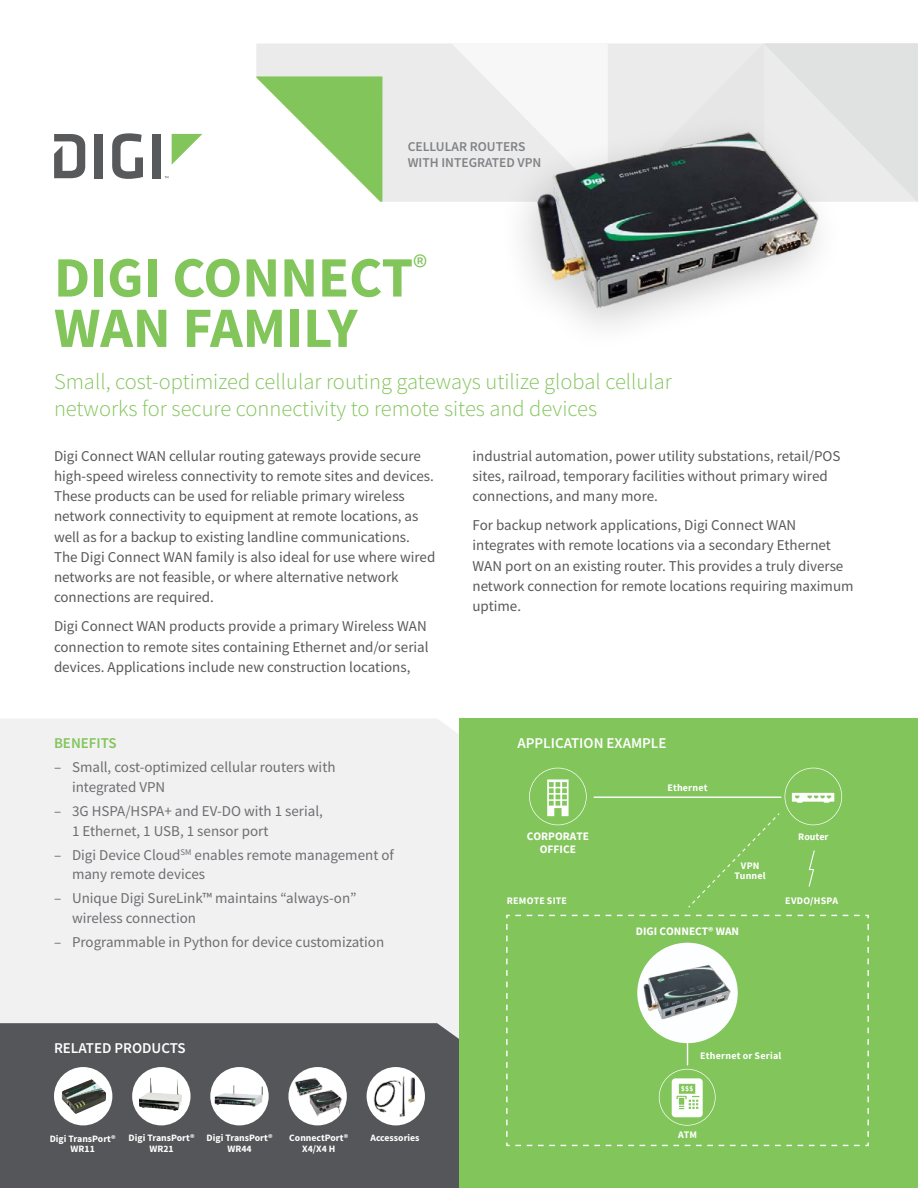
<style>
.page{position:relative;width:918px;height:1188px;background:#fff}
.page>*{position:absolute;margin:0;border:0;box-sizing:border-box;transform-origin:0 0}
.t1{font:700 57px/50.4px "Source Sans Pro";color:#82c55b}
.Product_Description{font:300 22.5px/27px "Source Sans Pro";color:#82c55b}
.Body_Copy{font:15px/20.2px "Source Sans Pro";color:#58595b}
.Bullets{font:15px/19.5px "Source Sans Pro";color:#6d6e71}
.t2{font:600 15px "Source Sans Pro";color:#fff}
.t3{font:600 15px "Source Sans Pro";color:#82c55b}
.t4{font:600 13.5px/16.5px "Source Sans Pro";color:#808285}
.t5{font:700 11.4px/12.9px "Source Sans Pro";color:#fff;text-align:center}
.t6{font:700 10.05px/9.9px "Source Sans Pro";letter-spacing:.02em;color:#fff;text-align:center}
.t7{font:700 9.75px/10.5px "Source Sans Pro";color:#fff;text-align:center}
</style>
<div class="page">
<div style="left:95px;top:134px;width:8px;height:44px;background:#58595b"></div>
<svg style="left:112px;top:133px;width:31px;height:46px"></svg>
<div style="left:152px;top:134px;width:9px;height:44px;background:#58595b"></div>
<svg style="left:172px;top:134px;width:30px;height:30px"></svg>
<svg style="left:54px;top:134px;width:31px;height:44px"></svg>
<div style="left:459px;top:718px;width:459px;height:470px;background:#82c55b"></div>
<div style="left:0;top:719px;width:459px;height:304px;background:#f1f1f2"></div>
<div style="left:0;top:1023px;width:459px;height:165px;background:#55565a"></div>
<div style="left:256px;top:44px;width:195px;height:158px;background:#ebebeb"></div>
<svg style="left:256px;top:76px;width:126px;height:126px"></svg>
<svg style="left:451px;top:43px;width:467px;height:159px;background:#e6e7e7"></svg>
<img style="left:471px;top:54px;width:393px;height:273px">
<svg style="left:506px;top:768px;width:363px;height:379px"></svg>
<img style="left:643px;top:965px;width:88px;height:56px">
<div style="left:54px;top:1067px;width:58px;height:58px;background:#fff;border-radius:50%"></div>
<img style="left:61px;top:1079px;width:45px;height:35px">
<div style="left:210px;top:1067px;width:59px;height:58px;background:#fff;border-radius:50%"></div>
<img style="left:215px;top:1085px;width:48px;height:22px">
<div style="left:367px;top:1067px;width:58px;height:58px;background:#fff;border-radius:50%"></div>
<svg style="left:371px;top:1074px;width:53px;height:51px"></svg>
<img style="left:372px;top:1073px;width:47px;height:47px">
<div style="left:132px;top:1067px;width:59px;height:58px;background:#fff;border-radius:50%"></div>
<img style="left:139px;top:1078px;width:43px;height:33px">
<div style="left:288px;top:1067px;width:59px;height:58px;background:#fff;border-radius:50%"></div>
<img style="left:292px;top:1076px;width:52px;height:42px">
<p class="t4" style="left:408px;top:138px;width:135px">CELLULAR ROUTERS<br>WITH INTEGRATED VPN</p>
<p class="t1" style="left:54px;top:255px;width:375px">DIGI CONNECT<sup>®<br></sup>WAN FAMILY</p>
<p class="Product_Description" style="left:54px;top:368px;width:620px">Small, cost-optimized cellular routing gateways utilize global cellular networks for secure connectivity to remote sites and devices</p>
<p class="Body_Copy" style="left:54px;top:445px;width:383px">Digi Connect WAN cellular routing gateways provide secure high-speed wireless connectivity to remote sites and devices.<br>These products can be used for reliable primary wireless network connectivity to equipment at remote locations, as well as for a backup to existing landline communications.<br>The Digi Connect WAN family is also ideal for use where wired networks are not feasible, or where alternative network connections are required.</p>
<p class="Body_Copy" style="left:54px;top:616px;width:376px">Digi Connect WAN products provide a primary Wireless WAN connection to remote sites containing Ethernet and/or serial devices. Applications include new construction locations,</p>
<p class="Body_Copy" style="left:472px;top:445px;width:370px">industrial automation, power utility substations, retail/POS sites, railroad, temporary facilities without primary wired connections, and many more.</p>
<p class="Body_Copy" style="left:472px;top:515px;width:383px">For backup network applications, Digi Connect WAN integrates with remote locations via a secondary Ethernet WAN port on an existing router. This provides a truly diverse network connection for remote locations requiring maximum uptime.</p>
<p class="t3" style="left:54px;top:734px;width:64px">BENEFITS</p>
<p class="Bullets" style="left:72px;top:758px;width:265px;text-indent:-18px">– Small, cost-optimized cellular routers with integrated VPN</p>
<p class="Bullets" style="left:72px;top:801px;width:252px;text-indent:-18px">– 3G HSPA/HSPA+ and EV-DO with 1 serial,<br>1 Ethernet, 1 USB, 1 sensor port</p>
<p class="Bullets" style="left:72px;top:845px;width:323px;text-indent:-18px">– Digi Device Cloud<sup>SM</sup> enables remote management of many remote devices</p>
<p class="Bullets" style="left:72px;top:888px;width:286px;text-indent:-18px">– Unique Digi SureLink™ maintains “always-on” wireless connection</p>
<p class="Bullets" style="left:54px;top:932px;width:332px">– Programmable in Python for device customization</p>
<p class="t2" style="left:518px;top:734px;width:151px">APPLICATION EXAMPLE</p>
<p class="t5" style="left:527px;top:829px;width:64px">CORPORATE<br>OFFICE</p>
<p class="t6" style="left:507px;top:896px;width:62px">REMOTE SITE</p>
<p class="t6" style="left:667px;top:782px;width:42px">Ethernet</p>
<p class="t6" style="left:735px;top:860px;width:33px">VPN<br>Tunnel</p>
<p class="t5" style="left:636px;top:924px;width:105px">DIGI CONNECT® WAN</p>
<p class="t6" style="left:798px;top:831px;width:32px">Router</p>
<p class="t6" style="left:785px;top:896px;width:54px">EVDO/HSPA</p>
<p class="t2" style="left:54px;top:1038px;width:133px">RELATED PRODUCTS</p>
<p class="t6" style="left:700px;top:1051px;width:83px">Ethernet or Serial</p>
<p class="t7" style="left:50px;top:1134px;width:67px">Digi TransPort®</p>
<p class="t7" style="left:71px;top:1144px;width:26px">WR11</p>
<p class="t7" style="left:129px;top:1133px;width:67px">Digi TransPort®</p>
<p class="t7" style="left:149px;top:1144px;width:26px">WR21</p>
<p class="t7" style="left:207px;top:1133px;width:67px">Digi TransPort®</p>
<p class="t7" style="left:228px;top:1144px;width:26px">WR44</p>
<p class="t7" style="left:289px;top:1133px;width:61px">ConnectPort®<br>X4/X4 H</p>
<p class="t7" style="left:370px;top:1133px;width:51px">Accessories</p>
<p class="t6" style="left:678px;top:1129px;width:20px">ATM</p>
</div>
